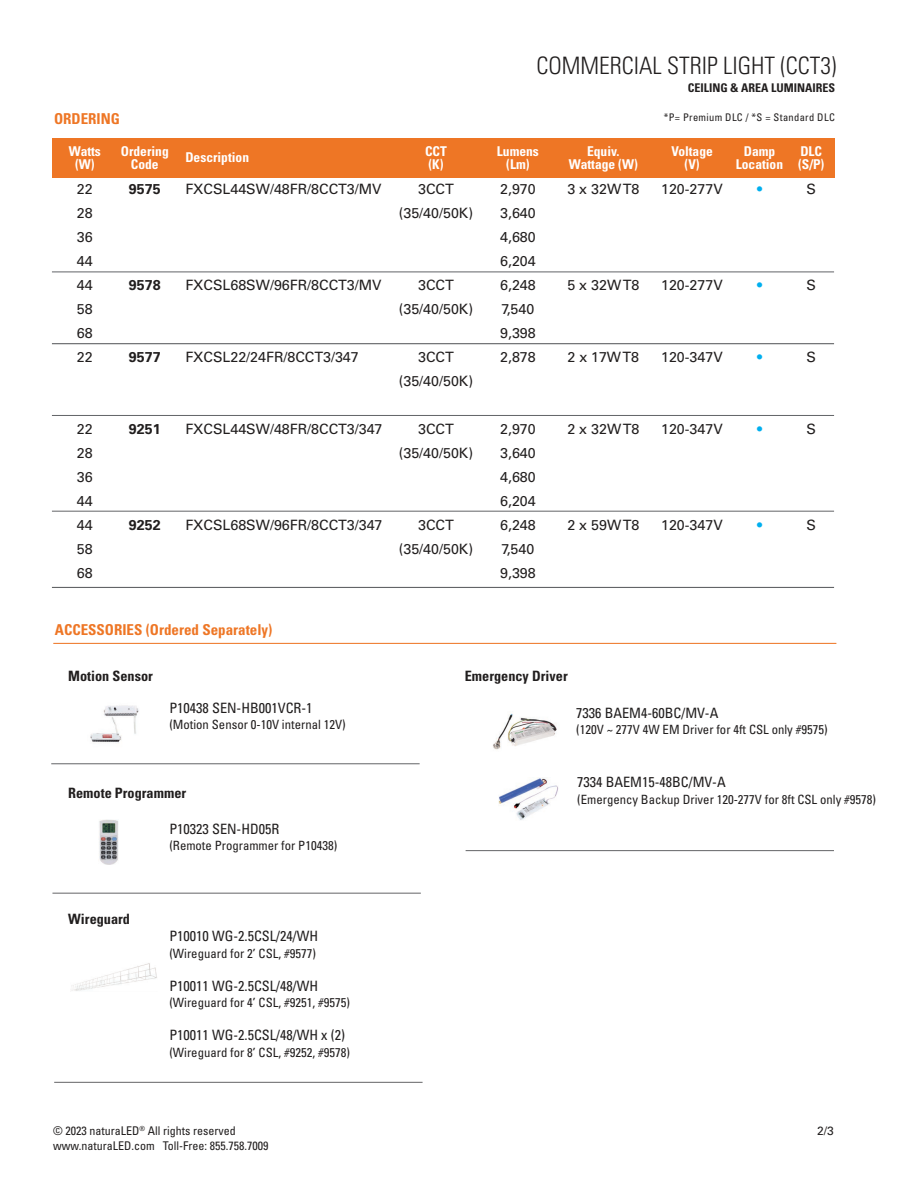
<style>
.page{position:relative;width:918px;height:1188px;background:#fff}
.page>*{position:absolute;margin:0;border:0;box-sizing:border-box;transform-origin:0 0}
.t1{font:300 condensed 24px "Univers";color:#211e1e}
.t2{font:700 condensed 15px "Univers";color:#ee7625}
.t3{font:14.25px/24px "Univers";color:#211e1e;text-align:center}
.t4{font:condensed 14.25px "Univers";color:#211e1e}
.t5{font:700 condensed 14.25px "Univers";color:#211e1e}
.t6{font:700 14.25px "Univers";color:#211e1e}
.t7{font:14.25px "Univers";color:#00afef}
.t8{font:700 condensed 13.5px/13.5px "Univers";color:#fff;text-align:center}
.t9{font:condensed 12.75px "Univers";color:#211e1e}
.t10{font:condensed 12px/15px "Univers";color:#211e1e}
.t11{font:700 condensed 12px "Univers";color:#211e1e}
.t12{font:12px "Univers";color:#211e1e}
.t13{font:condensed 10.5px "Univers";letter-spacing:.03em;color:#211e1e}
</style>
<div class="page">
<div style="left:53px;top:138px;width:782px;height:39px;background:#ee7625"></div>
<hr style="left:52px;top:272px;width:782px;height:1px;background:#626467">
<hr style="left:52px;top:343px;width:782px;height:1px;background:#626467">
<img style="left:498px;top:778px;width:60px;height:42px">
<hr style="left:53px;top:643px;width:783px;height:1px;background:#ee7625">
<hr style="left:52px;top:415px;width:782px;height:1px;background:#626467">
<hr style="left:52px;top:511px;width:782px;height:1px;background:#626467">
<hr style="left:52px;top:587px;width:782px;height:1px;background:#626467">
<img style="left:493px;top:713px;width:64px;height:37px">
<img style="left:90px;top:705px;width:49px;height:38px">
<img style="left:99px;top:820px;width:20px;height:44px">
<hr style="left:51px;top:764px;width:369px;height:1px;background:#636466">
<hr style="left:52px;top:893px;width:369px;height:1px;background:#636466">
<hr style="left:54px;top:1082px;width:369px;height:1px;background:#636466">
<hr style="left:466px;top:850px;width:368px;height:1px;background:#636466">
<img style="left:71px;top:963px;width:86px;height:28px">
<h1 class="t1" style="left:537px;top:51px;width:301px">COMMERCIAL STRIP LIGHT (CCT3)</h1>
<p class="t11" style="left:688px;top:80px;width:149px">CEILING &amp; AREA LUMINAIRES</p>
<p class="t2" style="left:54px;top:109px;width:67px">ORDERING</p>
<p class="t13" style="left:664px;top:111px;width:173px">*P= Premium DLC / *S = Standard DLC</p>
<p class="t8" style="left:121px;top:144px;width:49px">Ordering<br>Code</p>
<p class="t8" style="left:425px;top:144px;width:23px;text-align:left">CCT (K)</p>
<p class="t8" style="left:69px;top:144px;width:34px">Watts (W)</p>
<p class="t8" style="left:736px;top:144px;width:49px">Damp<br>Location</p>
<p class="t7" style="left:757px;top:180px;width:7px">•</p>
<p class="t8" style="left:497px;top:144px;width:43px">Lumens (Lm)</p>
<p class="t8" style="left:569px;top:144px;width:70px">Equiv.<br>Wattage (W)</p>
<p class="t3" style="left:567px;top:177px;width:73px">3 x 32W T8</p>
<p class="t8" style="left:671px;top:144px;width:43px">Voltage (V)</p>
<p class="t3" style="left:661px;top:177px;width:63px">120-277V</p>
<p class="t8" style="left:185px;top:151px;width:65px">Description</p>
<p class="t3" style="left:185px;top:177px;width:198px">FXCSL44SW/48FR/8CCT3/MV</p>
<p class="t3" style="left:399px;top:177px;width:76px">3CCT (35/40/50K)</p>
<p class="t3" style="left:500px;top:177px;width:37px;text-align:justify">2,970<br>3,640<br>4,680<br>6,204<br>6,248<br>7,540<br>9,398<br>2,878</p>
<p class="t6" style="left:129px;top:180px;width:33px">9575</p>
<p class="t3" style="left:77px;top:177px;width:17px;text-align:justify">22<br>28<br>36<br>44<br>44<br>58<br>68<br>22</p>
<p class="t3" style="left:185px;top:273px;width:198px">FXCSL68SW/96FR/8CCT3/MV</p>
<p class="t3" style="left:399px;top:273px;width:76px">3CCT (35/40/50K)</p>
<p class="t3" style="left:399px;top:345px;width:76px">3CCT (35/40/50K)</p>
<p class="t3" style="left:399px;top:417px;width:76px">3CCT (35/40/50K)</p>
<p class="t3" style="left:567px;top:273px;width:73px">5 x 32W T8</p>
<p class="t3" style="left:661px;top:273px;width:63px">120-277V</p>
<p class="t6" style="left:129px;top:276px;width:33px">9578</p>
<p class="t7" style="left:757px;top:276px;width:7px">•</p>
<p class="t3" style="left:185px;top:345px;width:175px">FXCSL22/24FR/8CCT3/347</p>
<p class="t3" style="left:568px;top:345px;width:73px">2 x 17W T8</p>
<p class="t3" style="left:661px;top:345px;width:63px">120-347V</p>
<p class="t6" style="left:129px;top:348px;width:33px">9577</p>
<p class="t7" style="left:757px;top:348px;width:7px">•</p>
<p class="t3" style="left:185px;top:417px;width:199px">FXCSL44SW/48FR/8CCT3/347</p>
<p class="t3" style="left:567px;top:417px;width:73px">2 x 32W T8</p>
<p class="t3" style="left:661px;top:417px;width:63px">120-347V</p>
<p class="t3" style="left:500px;top:417px;width:37px;text-align:justify">2,970<br>3,640<br>4,680<br>6,204<br>6,248<br>7,540<br>9,398</p>
<p class="t3" style="left:77px;top:417px;width:17px;text-align:justify">22<br>28<br>36<br>44<br>44<br>58<br>68</p>
<p class="t6" style="left:129px;top:420px;width:33px">9251</p>
<p class="t7" style="left:757px;top:420px;width:7px">•</p>
<p class="t3" style="left:185px;top:513px;width:199px">FXCSL68SW/96FR/8CCT3/347</p>
<p class="t3" style="left:399px;top:513px;width:76px">3CCT (35/40/50K)</p>
<p class="t3" style="left:567px;top:513px;width:73px">2 x 59W T8</p>
<p class="t3" style="left:661px;top:513px;width:63px">120-347V</p>
<p class="t6" style="left:129px;top:516px;width:33px">9252</p>
<p class="t7" style="left:757px;top:516px;width:7px">•</p>
<p class="t8" style="left:798px;top:144px;width:28px;text-align:left">DLC (S/P)</p>
<p class="t3" style="left:806px;top:177px;width:11px">S</p>
<p class="t3" style="left:806px;top:273px;width:11px">S</p>
<p class="t3" style="left:806px;top:345px;width:11px">S</p>
<p class="t3" style="left:806px;top:417px;width:11px">S</p>
<p class="t3" style="left:806px;top:513px;width:11px">S</p>
<p class="t2" style="left:55px;top:621px;width:219px">ACCESSORIES (Ordered Separately)</p>
<p class="t5" style="left:68px;top:667px;width:86px">Motion Sensor</p>
<p class="t5" style="left:465px;top:667px;width:104px">Emergency Driver</p>
<p class="t4" style="left:169px;top:699px;width:145px">P10438 SEN-HB001VCR-1</p>
<p class="t9" style="left:169px;top:717px;width:178px">(Motion Sensor 0-10V internal 12V)</p>
<p class="t5" style="left:68px;top:784px;width:119px">Remote Programmer</p>
<p class="t5" style="left:68px;top:910px;width:63px">Wireguard</p>
<p class="t4" style="left:169px;top:820px;width:112px">P10323 SEN-HD05R</p>
<p class="t9" style="left:169px;top:838px;width:169px">(Remote Programmer for P10438)</p>
<p class="t4" style="left:169px;top:927px;width:150px">P10010 WG-2.5CSL/24/WH</p>
<p class="t9" style="left:169px;top:945px;width:148px">(Wireguard for 2’ CSL, #9577)</p>
<p class="t4" style="left:169px;top:976px;width:150px">P10011 WG-2.5CSL/48/WH</p>
<p class="t9" style="left:169px;top:994px;width:182px">(Wireguard for 4’ CSL, #9251, #9575)</p>
<p class="t4" style="left:169px;top:1026px;width:177px">P10011 WG-2.5CSL/48/WH x (2)</p>
<p class="t9" style="left:169px;top:1044px;width:182px">(Wireguard for 8’ CSL, #9252, #9578)</p>
<p class="t10" style="left:53px;top:1123px;width:217px">© 2023 naturaLED<sup>®</sup> All rights reserved www.naturaLED.com Toll-Free: 855.758.7009</p>
<p class="t4" style="left:576px;top:704px;width:144px">7336 BAEM4-60BC/MV-A</p>
<p class="t9" style="left:576px;top:722px;width:253px">(120V ~ 277V 4W EM Driver for 4ft CSL only #9575)</p>
<p class="t4" style="left:577px;top:773px;width:150px">7334 BAEM15-48BC/MV-A</p>
<p class="t9" style="left:577px;top:791px;width:300px">(Emergency Backup Driver 120-277V for 8ft CSL only #9578)</p>
<p class="t12" style="left:817px;top:1123px;width:18px">2/3</p>
</div>
